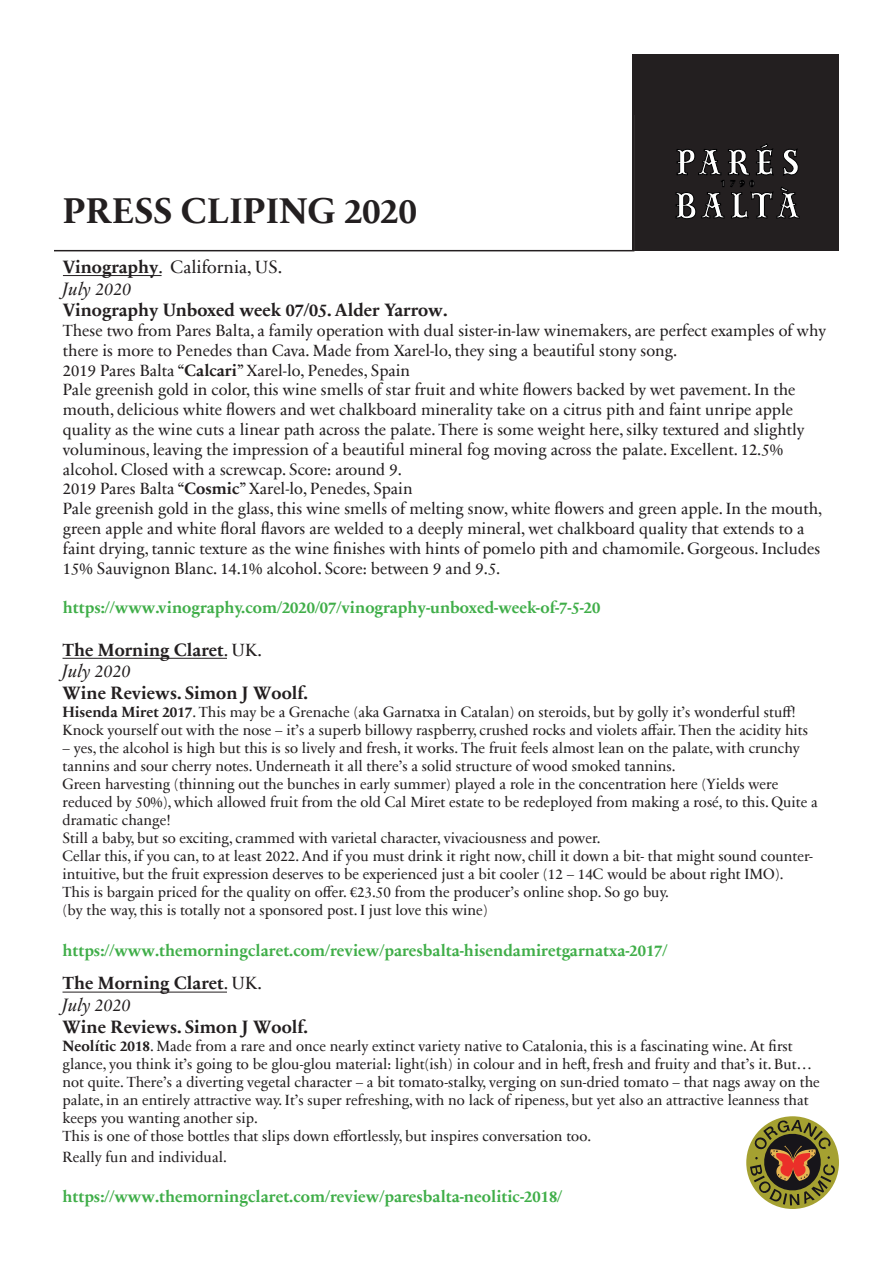
<style>
.page{position:relative;width:893px;height:1263px;background:#fff}
.page>*{position:absolute;margin:0;border:0;box-sizing:border-box;transform-origin:0 0}
.t1{font:700 36px "Sabon Next Com";color:#231f20}
.t2{font:700 18px/21.6px "Sabon Next Com";color:#231f20}
.t3{font:18px/21.6px "Sabon Next Com";color:#231f20}
.t4{font:16.5px/19.8px "Sabon Next Com";color:#231f20}
.t5{font:700 16.5px "Sabon Next Com";color:#40ae49}
.t6{font:15px/18px "Sabon Next Com";color:#231f20}
.s1{font-weight:700}
.s2{font-style:italic}
.s3{font-weight:400}
.s4{font-weight:400;font-style:italic}
</style>
<div class="page">
<div style="left:632px;top:54px;width:207px;height:197px;background:#231f20"></div>
<svg style="left:634px;top:116px;width:166px;height:134px"></svg>
<svg style="left:746px;top:1116px;width:93px;height:93px"></svg>
<svg style="left:750px;top:1120px;width:85px;height:85px;background:#877542"></svg>
<hr style="left:54px;top:250px;width:580px;height:1px;background:#231f20">
<hr style="left:63px;top:275px;width:99px;height:1px;background:#231f20">
<hr style="left:63px;top:658px;width:164px;height:1px;background:#231f20">
<hr style="left:63px;top:992px;width:164px;height:1px;background:#231f20">
<h1 class="t1" style="left:63px;top:182px;width:355px">PRESS CLIPING 2020</h1>
<p class="t3" style="left:63px;top:255px;width:221px"><span class="s1">Vinography</span>. California, US.<br><span class="s2">July 2020</span></p>
<p class="t2" style="left:63px;top:298px;width:386px">Vinography Unboxed week 07/05. Alder Yarrow.</p>
<p class="t4" style="left:63px;top:320px;width:765px">These two from Pares Balta, a family operation with dual sister-in-law winemakers, are perfect examples of why there is more to Penedes than Cava. Made from Xarel-lo, they sing a beautiful stony song.<br>2019 Pares Balta “<span class="s1">Calcari</span>” Xarel-lo, Penedes, Spain<br>Pale greenish gold in color, this wine smells of star fruit and white flowers backed by wet pavement. In the mouth, delicious white flowers and wet chalkboard minerality take on a citrus pith and faint unripe apple quality as the wine cuts a linear path across the palate. There is some weight here, silky textured and slightly voluminous, leaving the impression of a beautiful mineral fog moving across the palate. Excellent. 12.5% alcohol. Closed with a screwcap. Score: around 9.<br>2019 Pares Balta “<span class="s1">Cosmic</span>” Xarel-lo, Penedes, Spain<br>Pale greenish gold in the glass, this wine smells of melting snow, white flowers and green apple. In the mouth, green apple and white floral flavors are welded to a deeply mineral, wet chalkboard quality that extends to a faint drying, tannic texture as the wine finishes with hints of pomelo pith and chamomile. Gorgeous. Includes 15% Sauvignon Blanc. 14.1% alcohol. Score: between 9 and 9.5.</p>
<p class="t5" style="left:63px;top:595px;width:539px">https://www.vinography.com/2020/07/vinography-unboxed-week-of-7-5-20</p>
<p class="t2" style="left:63px;top:638px;width:201px">The Morning Claret<span class="s3">. UK.<br></span><span class="s4">July 2020</span></p>
<p class="t2" style="left:63px;top:681px;width:247px">Wine Reviews. Simon J Woolf.</p>
<p class="t6" style="left:63px;top:702px;width:747px"><span class="s1">Hisenda Miret 2017</span>. This may be a Grenache (aka Garnatxa in Catalan) on steroids, but by golly it’s wonderful stuff!<br>Knock yourself out with the nose – it’s a superb billowy raspberry, crushed rocks and violets affair. Then the acidity hits</p>
<p class="t6" style="left:63px;top:738px;width:757px">– yes, the alcohol is high but this is so lively and fresh, it works. The fruit feels almost lean on the palate, with crunchy tannins and sour cherry notes. Underneath it all there’s a solid structure of wood smoked tannins.<br>Green harvesting (thinning out the bunches in early summer) played a role in the concentration here (Yields were reduced by 50%), which allowed fruit from the old Cal Miret estate to be redeployed from making a rosé, to this. Quite a dramatic change!<br>Still a baby, but so exciting, crammed with varietal character, vivaciousness and power.<br>Cellar this, if you can, to at least 2022. And if you must drink it right now, chill it down a bit- that might sound counter&shy;intuitive, but the fruit expression deserves to be experienced just a bit cooler (12 – 14C would be about right IMO).<br>This is bargain priced for the quality on offer. €23.50 from the producer’s online shop. So go buy.<br>(by the way, this is totally not a sponsored post. I just love this wine)</p>
<p class="t5" style="left:63px;top:938px;width:606px">https://www.themorningclaret.com/review/paresbalta-hisendamiretgarnatxa-2017/</p>
<p class="t2" style="left:63px;top:972px;width:201px">The Morning Claret<span class="s3">. UK.<br></span><span class="s4">July 2020</span></p>
<p class="t2" style="left:63px;top:1015px;width:247px">Wine Reviews. Simon J Woolf.</p>
<p class="t6" style="left:63px;top:1036px;width:759px"><span class="s1">Neolític 2018</span>. Made from a rare and once nearly extinct variety native to Catalonia, this is a fascinating wine. At first glance, you think it’s going to be glou-glou material: light(ish) in colour and in heft, fresh and fruity and that’s it. But… not quite. There’s a diverting vegetal character – a bit tomato-stalky, verging on sun-dried tomato – that nags away on the palate, in an entirely attractive way. It’s super refreshing, with no lack of ripeness, but yet also an attractive leanness that keeps you wanting another sip.<br>This is one of those bottles that slips down effortlessly, but inspires conversation too.</p>
<p class="t6" style="left:63px;top:1147px;width:166px">Really fun and individual.</p>
<p class="t5" style="left:63px;top:1183px;width:501px">https://www.themorningclaret.com/review/paresbalta-neolitic-2018/</p>
</div>
